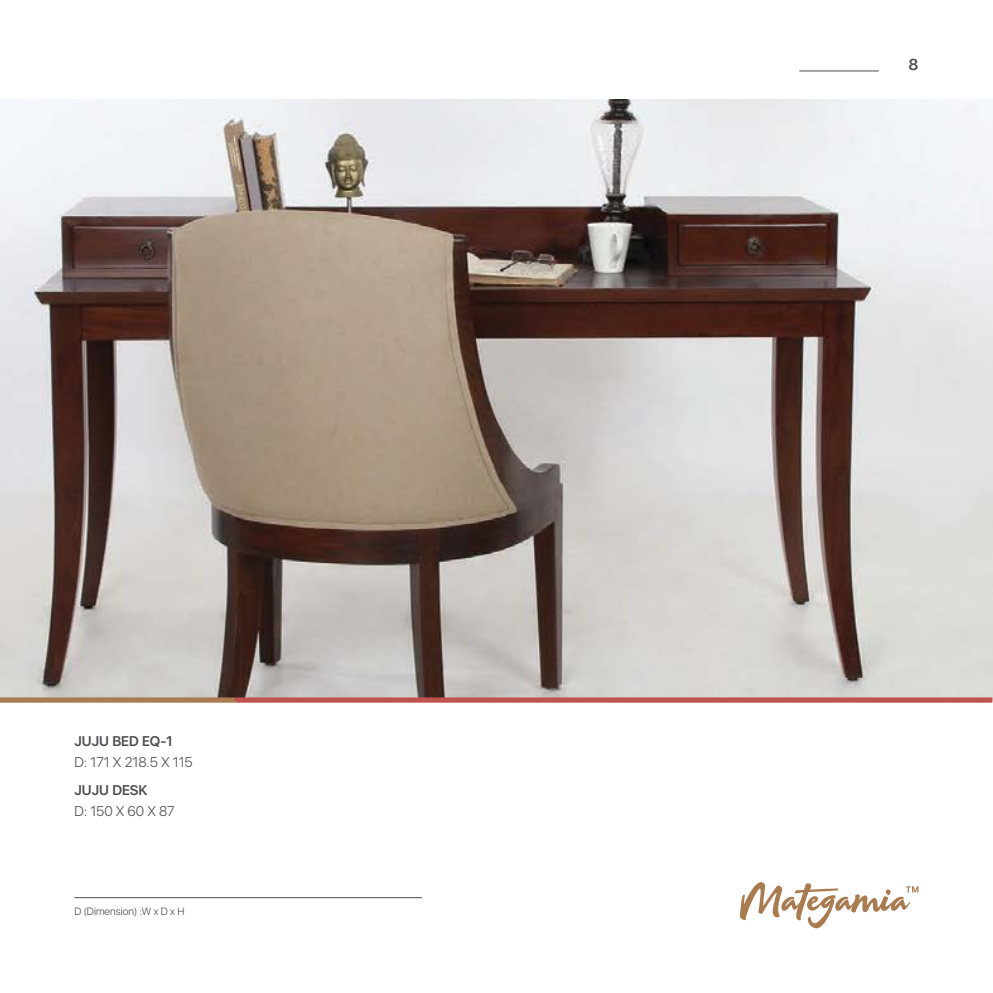
<style>
.page{position:relative;width:993px;height:993px;background:#fff}
.page>*{position:absolute;margin:0;border:0;box-sizing:border-box;transform-origin:0 0}
.t1{font:600 15.75px "SFUI Display";color:#4d4d4f}
.t2{font:300 14px "SFUI Display";color:#4d4d4f}
.t3{font:600 14px "SFUI Display";color:#4d4d4f}
.t4{font:300 10.5px "SFUI Display";color:#4d4d4f}
</style>
<div class="page">
<hr style="left:799px;top:71px;width:79px;height:1px;background:#4d4d4f">
<svg style="left:740px;top:882px;width:178px;height:46px"></svg>
<img style="left:0;top:99px;width:992px;height:598px">
<div style="left:0;top:697px;width:235px;height:5px;background:#a97b50"></div>
<div style="left:235px;top:697px;width:757px;height:5px;background:#c0534e"></div>
<hr style="left:74px;top:897px;width:348px;height:1px;background:#4d4d4f">
<p class="t3" style="left:74px;top:730px;width:100px">JUJU BED EQ-1</p>
<p class="t2" style="left:74px;top:752px;width:120px">D: 171 X 218.5 X 115</p>
<p class="t3" style="left:74px;top:779px;width:75px">JUJU DESK</p>
<p class="t2" style="left:74px;top:801px;width:102px">D: 150 X 60 X 87</p>
<p class="t4" style="left:74px;top:904px;width:112px">D (Dimension) :W x D x H</p>
<p class="t1" style="left:908px;top:54px;width:11px">8</p>
</div>
